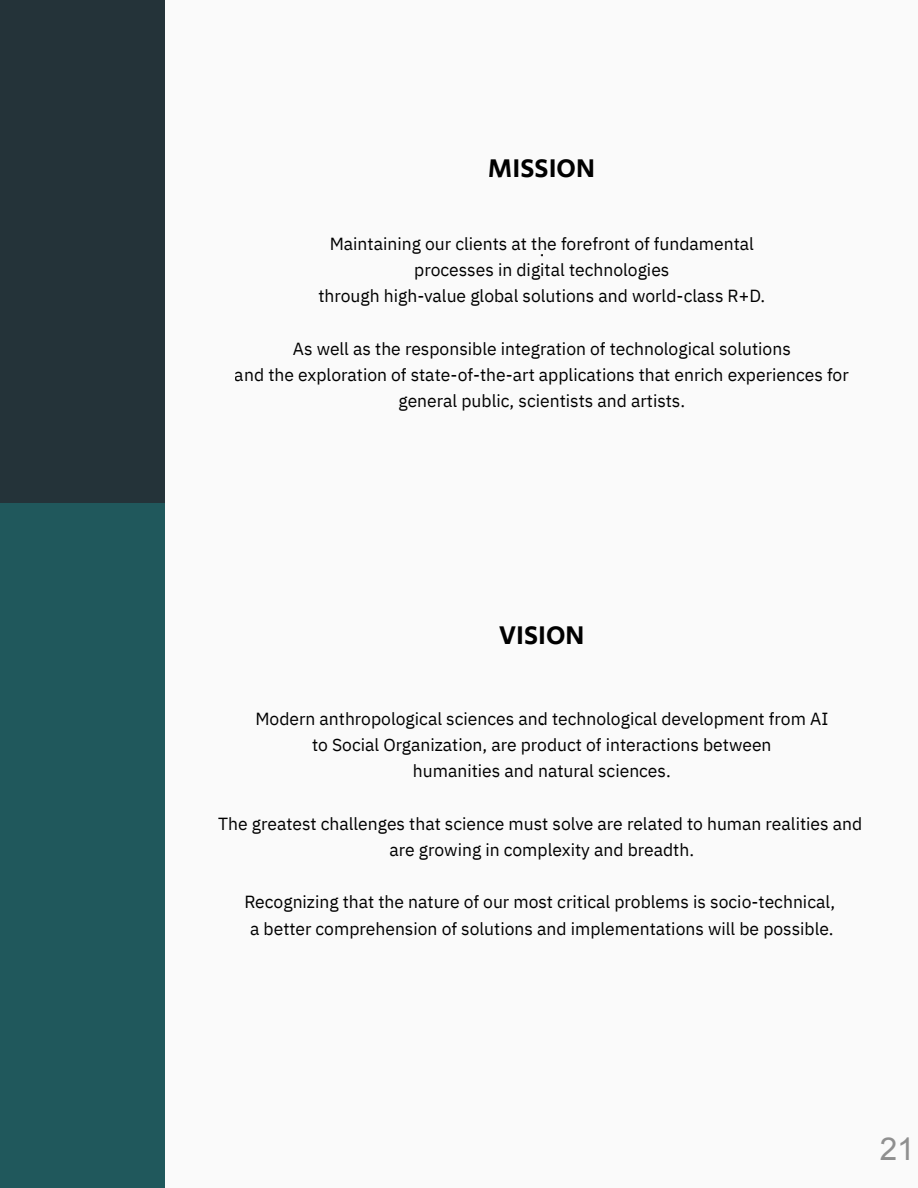
<style>
.page{position:relative;width:918px;height:1188px;background:#fafafa}
.page>*{position:absolute;margin:0;border:0;box-sizing:border-box;transform-origin:0 0}
.t1{font:31.5px "Arial";color:#8f8f8f}
.t2{font:26.25px "Secular One";color:#000}
.t3{font:17.55px/26.2px "IBM Plex Sans";color:#000;text-align:center}
</style>
<div class="page">
<div style="left:0;top:503px;width:164px;height:685px;background:#20585c"></div>
<div style="left:0;top:0;width:164px;height:503px;background:#243339"></div>
<h2 class="t2" style="left:489px;top:150px;width:108px">MISSION</h2>
<p class="t3" style="left:318px;top:230px;width:448px">Maintaining our clients at the forefront of fundamental processes in digital technologies<br>through high-value global solutions and world-class R+D.</p>
<p class="t3" style="left:235px;top:335px;width:616px">As well as the responsible integration of technological solutions<br>and the exploration of state-of-the-art applications that enrich experiences for general public, scientists and artists.</p>
<p class="t3" style="left:539px;top:237px;width:6px">.</p>
<h2 class="t2" style="left:499px;top:617px;width:87px">VISION</h2>
<p class="t3" style="left:255px;top:705px;width:574px">Modern anthropological sciences and technological development from AI to Social Organization, are product of interactions between<br>humanities and natural sciences.</p>
<p class="t3" style="left:218px;top:810px;width:646px">The greatest challenges that science must solve are related to human realities and are growing in complexity and breadth.</p>
<p class="t3" style="left:244px;top:889px;width:592px">Recognizing that the nature of our most critical problems is socio-technical, a better comprehension of solutions and implementations will be possible.</p>
<p class="t3" style="left:539px;top:705px;width:6px">.</p>
<h1 class="t1" style="left:880px;top:1131px;width:37px">21</h1>
</div>
